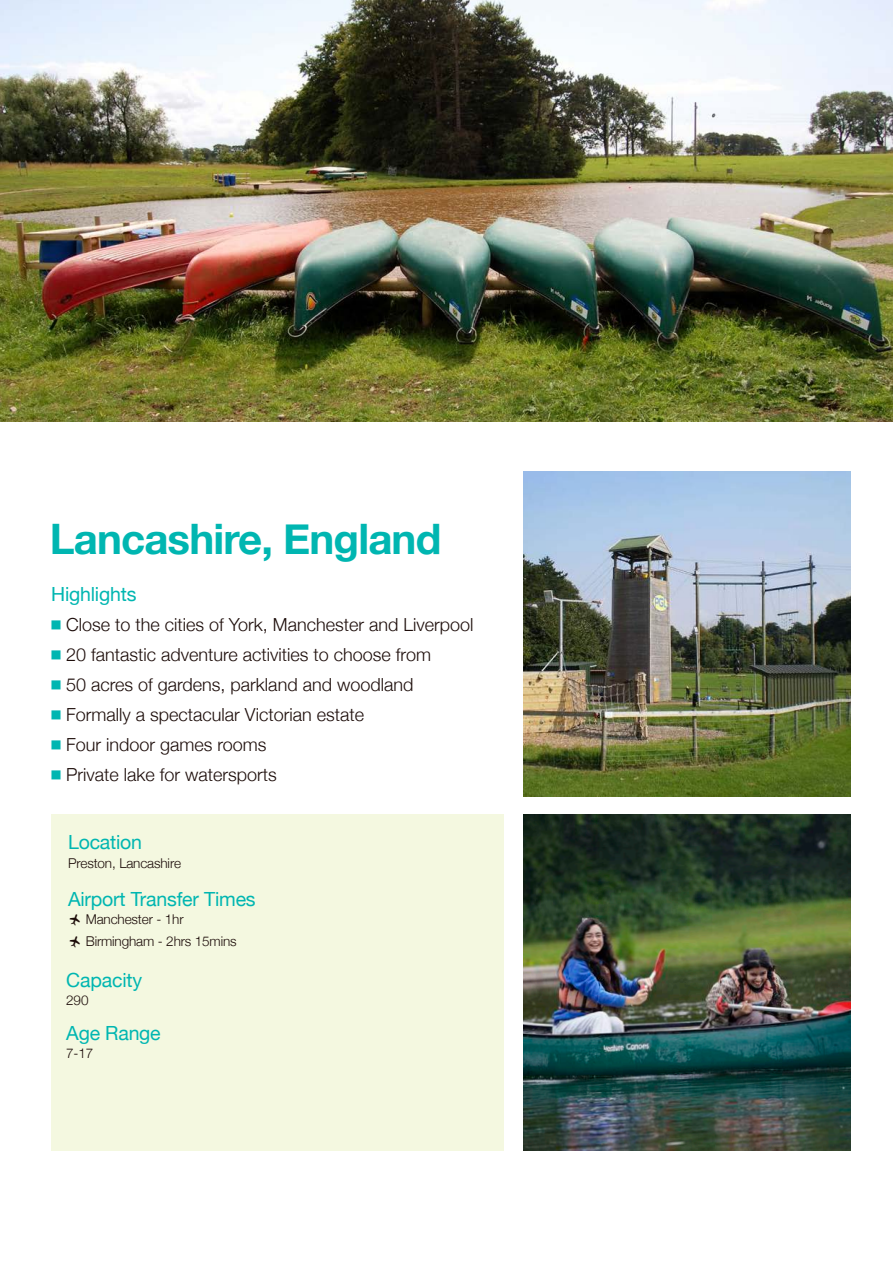
<style>
.page{position:relative;width:893px;height:1263px;background:#fff}
.page>*{position:absolute;margin:0;border:0;box-sizing:border-box;transform-origin:0 0}
.t1{font:700 42px "Helvetica Neue";letter-spacing:-.02em;color:#00b6b1}
.t2{font:19.5px "Helvetica Neue";letter-spacing:-.01em;color:#00b6b1}
.t3{font:300 18px/30px "Helvetica Neue";color:#1d0d0a}
.t4{font:300 13.5px/22.5px "Helvetica Neue";letter-spacing:-.01em;color:#1d0d0a}
.s1{font-family:"Universal Std Newswith Comm Pi";font-weight:400;color:#00b6b1}
</style>
<div class="page">
<div style="left:51px;top:814px;width:453px;height:337px;background:#f4f8e0"></div>
<img style="left:523px;top:471px;width:327px;height:325px">
<img style="left:523px;top:814px;width:327px;height:337px">
<img style="left:0;top:0;width:893px;height:421px">
<h1 class="t1" style="left:50px;top:506px;width:393px">Lancashire, England</h1>
<p class="t2" style="left:51px;top:580px;width:87px">Highlights</p>
<p class="t3" style="left:51px;top:608px;width:424px"><span class="s1">◾</span> Close to the cities of York, Manchester and Liverpool <span class="s1">◾</span> 20 fantastic adventure activities to choose from<br><span class="s1">◾</span> 50 acres of gardens, parkland and woodland<br><span class="s1">◾</span> Formally a spectacular Victorian estate<br><span class="s1">◾</span> Four indoor games rooms<br><span class="s1">◾</span> Private lake for watersports</p>
<p class="t2" style="left:68px;top:828px;width:76px">Location</p>
<p class="t4" style="left:68px;top:851px;width:115px">Preston, Lancashire</p>
<p class="t2" style="left:68px;top:885px;width:189px">Airport Transfer Times</p>
<p class="t4" style="left:86px;top:906px;width:152px">Manchester - 1hr<br>Birmingham - 2hrs 15mins</p>
<p class="t2" style="left:66px;top:966px;width:77px">Capacity</p>
<p class="t4" style="left:66px;top:988px;width:24px">290</p>
<p class="t2" style="left:66px;top:1019px;width:96px">Age Range</p>
<p class="t4" style="left:66px;top:1041px;width:29px">7-17</p>
</div>
